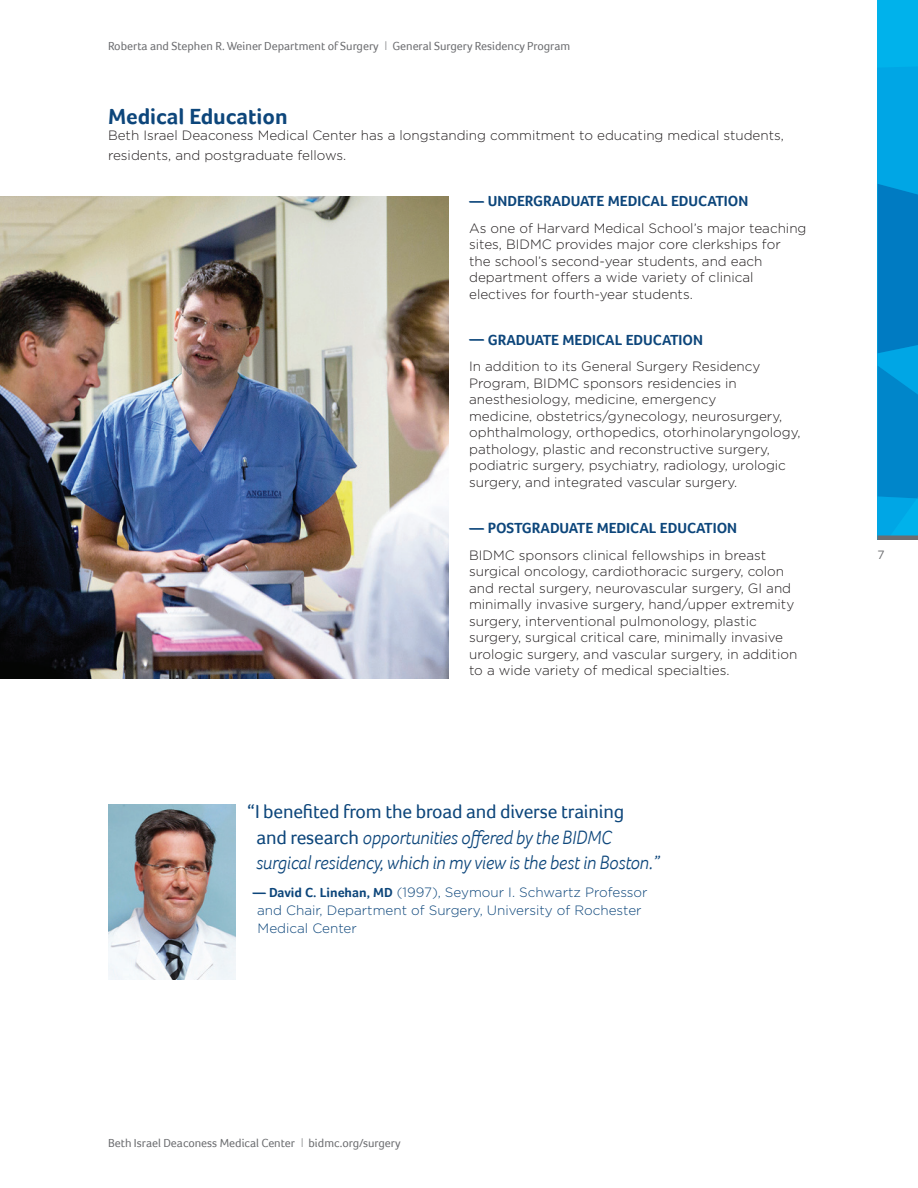
<style>
.page{position:relative;width:918px;height:1188px;background:#fff}
.page>*{position:absolute;margin:0;border:0;box-sizing:border-box;transform-origin:0 0}
.t1{font:700 22.5px "Foco";color:#0d467b}
.t2{font:italic 300 19.5px/25.5px "Foco";letter-spacing:-.01em;color:#0d467b}
.t3{font:700 15px "Foco";color:#0d467b}
.t4{font:300 13.5px/16.5px "Gotham";color:#231f20}
.t5{font:300 13.5px/18px "Gotham";color:#0d467b}
.t6{font:12px "Foco";color:#6c6d70}
.t7{font:12px "Gotham HTF";color:#6c6d70}
.s1{font-family:"Gotham";font-weight:300}
.s2{font-weight:400;font-style:normal}
.s3{font-family:"Foco";font-weight:700}
</style>
<div class="page">
<div style="left:878px;top:0;width:40px;height:539px;background:#00b2eb"></div>
<svg style="left:878px;top:67px;width:40px;height:469px"></svg>
<hr style="left:877px;top:536px;width:41px;height:4px;background:#6c6d70">
<img style="left:0;top:197px;width:449px;height:481px">
<img style="left:108px;top:805px;width:127px;height:175px">
<p class="t6" style="left:108px;top:39px;width:464px">Roberta and Stephen R. Weiner Department of Surgery <span class="s1">l</span> General Surgery Residency Program</p>
<h1 class="t1" style="left:108px;top:103px;width:181px">Medical Education</h1>
<p class="t4" style="left:108px;top:126px;width:678px;line-height:19.5px">Beth Israel Deaconess Medical Center has a longstanding commitment to educating medical students, residents, and postgraduate fellows.</p>
<p class="t3" style="left:469px;top:193px;width:281px">— UNDERGRADUATE MEDICAL EDUCATION</p>
<p class="t4" style="left:469px;top:219px;width:339px">As one of Harvard Medical School’s major teaching sites, BIDMC provides major core clerkships for<br>the school’s second-year students, and each department offers a wide variety of clinical electives for fourth-year students.</p>
<p class="t3" style="left:469px;top:331px;width:235px">— GRADUATE MEDICAL EDUCATION</p>
<p class="t4" style="left:469px;top:358px;width:333px">In addition to its General Surgery Residency Program, BIDMC sponsors residencies in anesthesiology, medicine, emergency<br>medicine, obstetrics/gynecology, neurosurgery, ophthalmology, orthopedics, otorhinolaryngology, pathology, plastic and reconstructive surgery, podiatric surgery, psychiatry, radiology, urologic surgery, and integrated vascular surgery.</p>
<p class="t3" style="left:469px;top:520px;width:270px">— POSTGRADUATE MEDICAL EDUCATION</p>
<p class="t4" style="left:469px;top:546px;width:330px">BIDMC sponsors clinical fellowships in breast surgical oncology, cardiothoracic surgery, colon and rectal surgery, neurovascular surgery, GI and minimally invasive surgery, hand/upper extremity surgery, interventional pulmonology, plastic surgery, surgical critical care, minimally invasive urologic surgery, and vascular surgery, in addition to a wide variety of medical specialties.</p>
<h2 class="t2" style="left:256px;top:799px;width:405px;text-indent:-9px"><span class="s2">“I benefited from the broad and diverse training and research</span> opportunities offered by the BIDMC surgical residency, which in my view is the best in Boston.”</h2>
<p class="t5" style="left:257px;top:883px;width:392px;text-indent:-5px"><span class="s3">— David C. Linehan, MD</span> (1997), Seymour I. Schwartz Professor and Chair, Department of Surgery, University of Rochester<br>Medical Center</p>
<p class="t7" style="left:877px;top:548px;width:9px">7</p>
<p class="t6" style="left:108px;top:1136px;width:294px">Beth Israel Deaconess Medical Center <span class="s1">l</span> bidmc.org/surgery</p>
</div>
